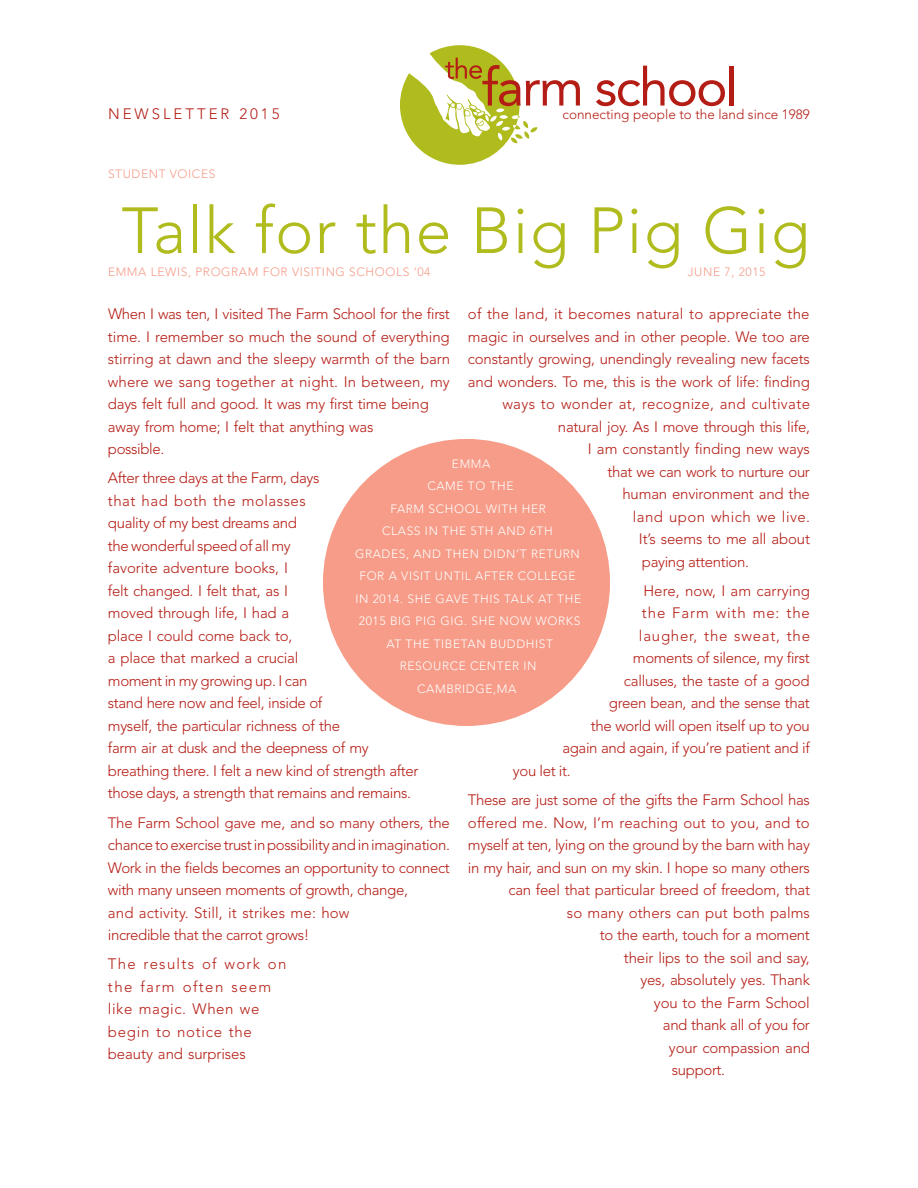
<style>
.page{position:relative;width:918px;height:1188px;background:#fff}
.page>*{position:absolute;margin:0;border:0;box-sizing:border-box;transform-origin:0 0}
.t1{font:300 64.5px "Avenir";letter-spacing:.02em;color:#b0bb1d}
.t2{font:300 15px/22.5px "Avenir";letter-spacing:-.015em;color:#b41d15}
.t3{font:300 15px/22.5px "Avenir";letter-spacing:.05em;color:#b41d15}
.t4{font:300 15px "Avenir";letter-spacing:.015em;color:#b41d15}
.t5{font:300 15px "Avenir";letter-spacing:.01em;color:#b41d15}
.t6{font:300 15px "Avenir";letter-spacing:.02em;color:#b41d15}
.t7{font:300 15px "Avenir";letter-spacing:.005em;color:#b41d15}
.t8{font:300 15px "Avenir";letter-spacing:.2em;color:#b41d15}
.t9{font:300 13.5px "Avenir";color:#b41d15}
.t10{font:300 12px "Avenir";letter-spacing:.05em;color:#fff}
.t11{font:300 12px "Avenir";letter-spacing:.05em;color:#f69c88}
</style>
<div class="page">
<div style="left:323px;top:439px;width:287px;height:287px;background:#f69c88;border-radius:50%"></div>
<svg style="left:400px;top:45px;width:180px;height:120px"></svg>
<svg style="left:596px;top:66px;width:129px;height:40px"></svg>
<hr style="left:730px;top:66px;width:4px;height:40px;background:#b41d15">
<p class="t8" style="left:108px;top:105px;width:173px">N EWS LETTER 2015</p>
<p class="t9" style="left:563px;top:107px;width:249px">connecting people to the land since 1989</p>
<p class="t11" style="left:108px;top:167px;width:109px">Student Voices</p>
<h1 class="t1" style="left:122px;top:193px;width:690px">Talk for the Big Pig Gig</h1>
<p class="t11" style="left:108px;top:264px;width:324px">Emma Lewis, Prog ram for Visiting Schools ‘04</p>
<p class="t11" style="left:688px;top:264px;width:79px">June 7, 2015</p>
<p class="t2" style="left:108px;top:303px;width:344px">When I was ten, I visited The Farm School for the first time. I remember so much the sound of everything stirring at dawn and the sleepy warmth of the barn where we sang together at night. I n between, my days felt full and good. It was my first time being away from home; I felt that anything was<br>possible.</p>
<p class="t2" style="left:108px;top:467px;width:312px">After three days at the Farm, days<br>that had both the molasses<br>quality of my best dreams and<br>the wonderful speed of all my<br>favorite adventure books, I<br>felt changed. I felt that, as I<br>moved through life, I had a<br>place I could come back to,<br>a place that marked a crucial<br>moment in my growing up. I can<br>stand here now and feel, inside of<br>myself, the particular richness of the<br>farm air at dusk and the deepness of my breathing there. I felt a new kind of strength after those days, a strength that remains and remains.</p>
<p class="t2" style="left:108px;top:811px;width:344px">The Farm School gave me, and so many others, the chance to exercise trust in possibility and in imagination.<br>Work in the fields becomes an opportunity to connect with many unseen moments of growth, change,<br>and activity. Still, it strikes me: how<br>incredible that the carrot grows!</p>
<p class="t3" style="left:108px;top:953px;width:180px">The results of work on the farm often seem like magic. When we begin to notice the beauty and surprises</p>
<p class="t4" style="left:468px;top:305px;width:343px">of the land, it becomes natural to appreciate the</p>
<p class="t2" style="left:468px;top:325px;width:343px">magic in ourselves and in other people. We too are</p>
<p class="t2" style="left:468px;top:348px;width:343px">constantly growing, unendingly revealing new facets</p>
<p class="t2" style="left:468px;top:370px;width:344px">and wonders. To me, this is the work of life: finding</p>
<p class="t6" style="left:502px;top:395px;width:309px">ways to wonder at, recognize, and cultivate</p>
<p class="t2" style="left:558px;top:415px;width:254px">natural joy. As I move through this life,</p>
<p class="t2" style="left:588px;top:438px;width:224px">I am constantly finding new ways</p>
<p class="t2" style="left:607px;top:460px;width:204px">that we can work to nurture our</p>
<p class="t2" style="left:622px;top:483px;width:189px">human environment and the</p>
<p class="t2" style="left:633px;top:505px;width:179px">land upon which we live.</p>
<p class="t2" style="left:639px;top:528px;width:173px">It’s seems to me all about</p>
<p class="t2" style="left:642px;top:550px;width:109px">paying attention.</p>
<p class="t2" style="left:643px;top:579px;width:168px">H ere, now, I am carrying</p>
<p class="t2" style="left:642px;top:602px;width:169px">the Farm with me: the</p>
<p class="t3" style="left:639px;top:624px;width:173px">laugher, the sweat, the</p>
<p class="t2" style="left:633px;top:647px;width:178px">moments of silence, my first</p>
<p class="t2" style="left:624px;top:669px;width:187px">calluses, the taste of a good</p>
<p class="t2" style="left:609px;top:692px;width:202px">green bean, and the sense that</p>
<p class="t2" style="left:591px;top:714px;width:221px">the world will open itself up to you</p>
<p class="t2" style="left:562px;top:737px;width:249px">again and again, if you’re patient and if</p>
<p class="t2" style="left:513px;top:759px;width:59px">you let it.</p>
<p class="t2" style="left:468px;top:789px;width:343px">These are just some of the gifts the Farm School has</p>
<p class="t5" style="left:468px;top:814px;width:343px">offered me. Now, I ’m reaching out to you, and to</p>
<p class="t2" style="left:468px;top:834px;width:344px">myself at ten, lying on the ground by the barn with hay</p>
<p class="t2" style="left:468px;top:856px;width:343px">in my hair, and sun on my skin. I hope so many others</p>
<p class="t2" style="left:508px;top:879px;width:303px">can feel that particular breed of freedom, that</p>
<p class="t7" style="left:567px;top:904px;width:245px">so many others can put both palms</p>
<p class="t2" style="left:600px;top:924px;width:212px">to the earth, touch for a moment</p>
<p class="t2" style="left:624px;top:946px;width:187px">their lips to the soil and say,</p>
<p class="t2" style="left:640px;top:969px;width:171px">yes, absolutely yes. Thank</p>
<p class="t2" style="left:654px;top:991px;width:157px">you to the Farm School</p>
<p class="t2" style="left:663px;top:1014px;width:149px">and thank all of you for</p>
<p class="t2" style="left:669px;top:1036px;width:143px">your compassion and</p>
<p class="t2" style="left:672px;top:1059px;width:55px">support.</p>
<p class="t10" style="left:452px;top:456px;width:40px">Emma</p>
<p class="t10" style="left:427px;top:479px;width:86px">came to The</p>
<p class="t10" style="left:391px;top:501px;width:157px">Farm School with her</p>
<p class="t10" style="left:382px;top:524px;width:172px">class in the 5th and 6th</p>
<p class="t10" style="left:355px;top:546px;width:226px">g rades, and then didn’t return</p>
<p class="t10" style="left:359px;top:569px;width:187px">for a visit until afte r college</p>
<p class="t10" style="left:355px;top:591px;width:226px">in 2014. She gave this talk at the</p>
<p class="t10" style="left:359px;top:614px;width:223px">2015 Big Pig Gig . She now works</p>
<p class="t10" style="left:386px;top:636px;width:67px">at the Tibet</p>
<p class="t10" style="left:468px;top:636px;width:84px">an Buddhist</p>
<p class="t10" style="left:400px;top:659px;width:138px">Resource Center in</p>
<p class="t10" style="left:417px;top:681px;width:101px">Camb ridge,Ma</p>
</div>
